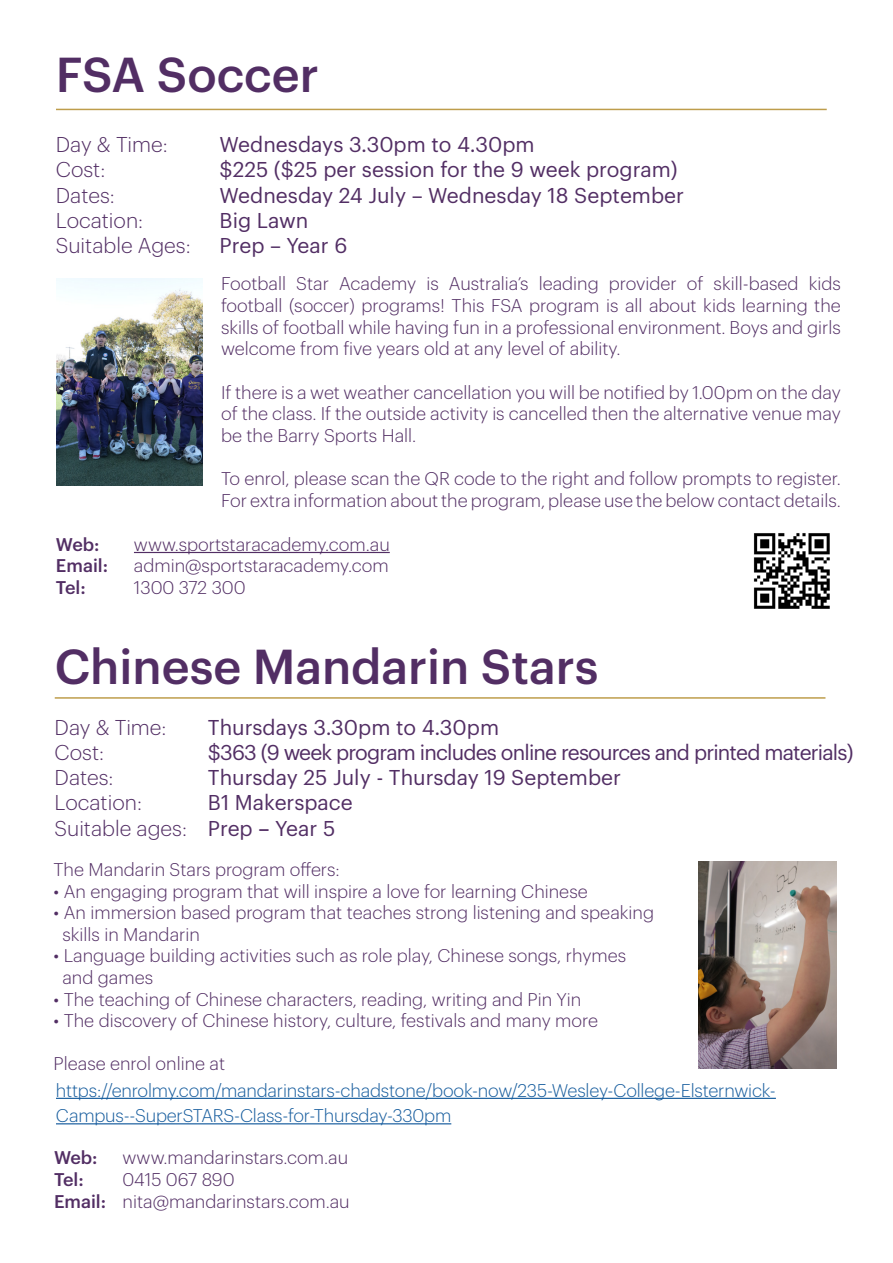
<style>
.page{position:relative;width:893px;height:1263px;background:#fff}
.page>*{position:absolute;margin:0;border:0;box-sizing:border-box;transform-origin:0 0}
.t1{font:500 48px "Graphik";color:#522e64}
.t2{font:21px "Graphik";color:#522e64}
.t3{font:300 21px "Graphik";color:#522e64}
.t4{font:21px "Graphik";letter-spacing:-.04em;color:#522e64}
.t5{font:300 18px/21.6px "Graphik";color:#522e64;text-align:justify}
.t6{font:300 18px/25.5px "Graphik";letter-spacing:-.01em;color:#175d9e}
.t7{font:500 18px "Graphik";color:#522e64}
.s1{font-weight:500}
</style>
<div class="page">
<img style="left:56px;top:279px;width:146px;height:207px">
<hr style="left:134px;top:552px;width:256px;height:1px;background:#522e64">
<img style="left:753px;top:533px;width:77px;height:76px">
<hr style="left:56px;top:109px;width:771px;height:1px;background:#be9d4c">
<img style="left:699px;top:862px;width:138px;height:207px">
<hr style="left:55px;top:697px;width:770px;height:2px;background:#be9d4c">
<hr style="left:56px;top:1098px;width:720px;height:1px;background:#175d9e">
<hr style="left:56px;top:1123px;width:395px;height:1px;background:#175d9e">
<p class="t1" style="left:56px;top:38px;width:264px">FSA Soccer</p>
<p class="t3" style="left:56px;top:129px;width:113px">Day &amp; Time:</p>
<p class="t3" style="left:56px;top:154px;width:51px">Cost:</p>
<p class="t3" style="left:56px;top:180px;width:60px">Dates:</p>
<p class="t3" style="left:56px;top:205px;width:89px">Location:</p>
<p class="t3" style="left:56px;top:230px;width:136px">Suitable Ages:</p>
<p class="t2" style="left:220px;top:129px;width:316px">Wednesdays 3.30pm to 4.30pm</p>
<p class="t2" style="left:220px;top:154px;width:460px">$225 ($25 per session for the 9 week program)</p>
<p class="t2" style="left:220px;top:179px;width:466px">Wednesday 24 July – Wednesday 18 September</p>
<p class="t2" style="left:220px;top:204px;width:90px">Big Lawn</p>
<p class="t2" style="left:220px;top:230px;width:129px">Prep – Year 6</p>
<p class="t5" style="left:221px;top:272px;width:621px">Football Star Academy is Australia’s leading provider of skill-based kids football (soccer) programs! This FSA program is all about kids learning the skills of football while having fun in a professional environment. Boys and girls welcome from five years old at any level of ability.</p>
<p class="t5" style="left:221px;top:380px;width:621px">If there is a wet weather cancellation you will be notified by 1.00pm on the day of the class. If the outside activity is cancelled then the alternative venue may be the Barry Sports Hall.</p>
<p class="t5" style="left:221px;top:466px;width:621px">To enrol, please scan the QR code to the right and follow prompts to register.<br>For extra information about the program, please use the below contact details.</p>
<p class="t7" style="left:56px;top:531px;width:45px">Web:</p>
<p class="t7" style="left:56px;top:552px;width:54px">Email:</p>
<p class="t7" style="left:56px;top:574px;width:31px">Tel:</p>
<p class="t5" style="left:134px;top:532px;width:257px">www.sportstaracademy.com.au</p>
<p class="t5" style="left:134px;top:554px;width:256px">admin@sportstaracademy.com</p>
<p class="t5" style="left:134px;top:575px;width:113px">1300 372 300</p>
<p class="t1" style="left:55px;top:630px;width:545px">Chinese Mandarin Stars</p>
<p class="t3" style="left:55px;top:712px;width:113px">Day &amp; Time:</p>
<p class="t3" style="left:55px;top:737px;width:51px">Cost:</p>
<p class="t3" style="left:55px;top:762px;width:60px">Dates:</p>
<p class="t3" style="left:55px;top:787px;width:89px">Location:</p>
<p class="t3" style="left:55px;top:813px;width:134px">Suitable ages:</p>
<p class="t2" style="left:208px;top:711px;width:293px">Thursdays 3.30pm to 4.30pm</p>
<p class="t4" style="left:208px;top:737px;width:647px">$363 (9 week program includes online resources and printed materials)</p>
<p class="t2" style="left:208px;top:762px;width:415px">Thursday 25 July - Thursday 19 September</p>
<p class="t2" style="left:208px;top:787px;width:146px">B1 Makerspace</p>
<p class="t2" style="left:208px;top:812px;width:129px">Prep <span class="s1">–</span> Year 5</p>
<p class="t5" style="left:54px;top:857px;width:288px">The Mandarin Stars program offers:</p>
<p class="t5" style="left:54px;top:879px;width:536px">• An engaging program that will inspire a love for learning Chinese</p>
<p class="t5" style="left:54px;top:900px;width:602px">• An immersion based program that teaches strong listening and speaking</p>
<p class="t5" style="left:62px;top:922px;width:139px">skills in Mandarin</p>
<p class="t5" style="left:54px;top:943px;width:574px">• Language building activities such as role play, Chinese songs, rhymes</p>
<p class="t5" style="left:62px;top:965px;width:92px">and games</p>
<p class="t5" style="left:54px;top:987px;width:529px">• The teaching of Chinese characters, reading, writing and Pin Yin</p>
<p class="t5" style="left:54px;top:1008px;width:546px">• The discovery of Chinese history, culture, festivals and many more</p>
<p class="t5" style="left:54px;top:1051px;width:173px">Please enrol online at</p>
<p class="t6" style="left:56px;top:1076px;width:721px">https://enrolmy.com/mandarinstars-chadstone/book-now/235-Wesley-College-Elsternwick-<br>Campus--SuperSTARS-Class-for-Thursday-330pm</p>
<p class="t7" style="left:54px;top:1144px;width:45px">Web:</p>
<p class="t7" style="left:54px;top:1166px;width:31px">Tel:</p>
<p class="t7" style="left:54px;top:1187px;width:54px">Email:</p>
<p class="t5" style="left:123px;top:1146px;width:227px">www.mandarinstars.com.au</p>
<p class="t5" style="left:123px;top:1167px;width:113px">0415 067 890</p>
<p class="t5" style="left:123px;top:1189px;width:229px">nita@mandarinstars.com.au</p>
</div>
